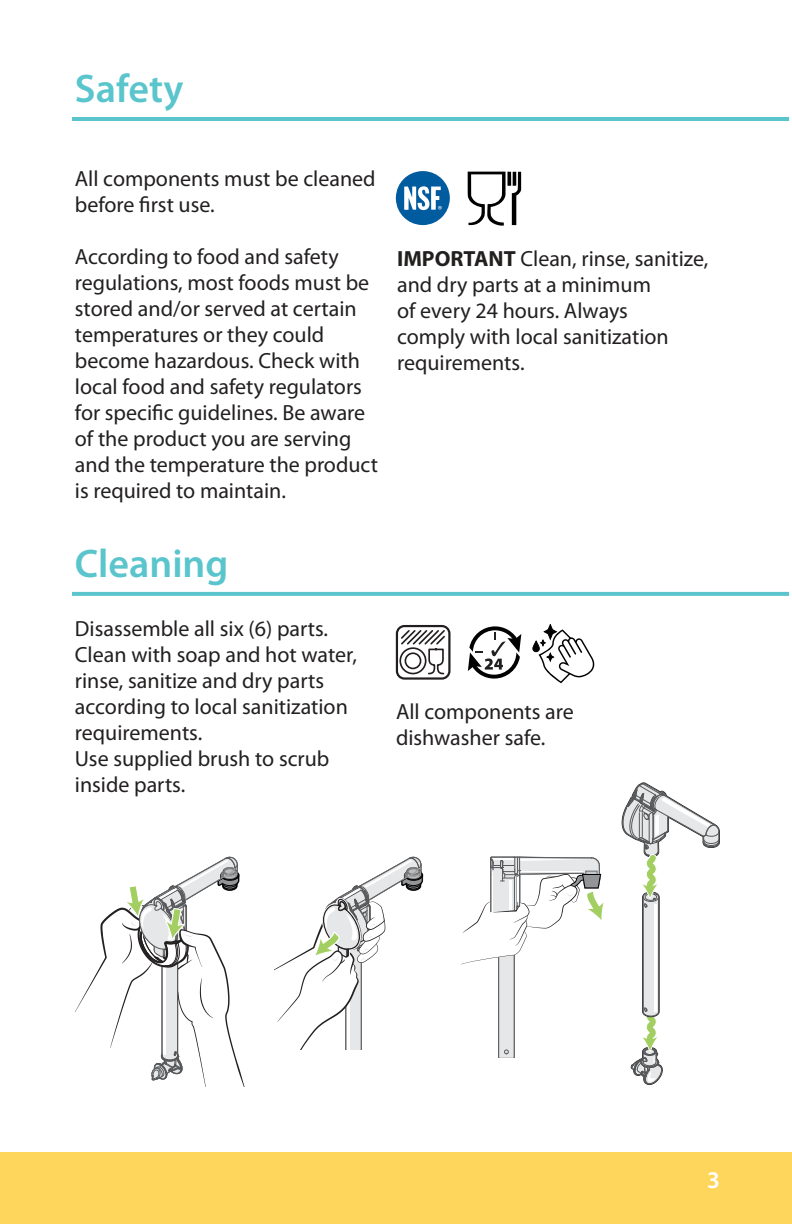
<style>
.page{position:relative;width:792px;height:1224px;background:#fff}
.page>*{position:absolute;margin:0;border:0;box-sizing:border-box;transform-origin:0 0}
.t1{font:600 40px "Myriad Pro";color:#5ac5cc}
.t2{font:600 24px "Myriad Pro";color:#fff}
.t3{font:22px/26px "Myriad Pro";color:#221f1f}
.s1{font-weight:700}
</style>
<div class="page">
<div style="left:0;top:1152px;width:792px;height:72px;background:#ffd65c"></div>
<hr style="left:72px;top:117px;width:717px;height:4px;background:#5ac5cc">
<svg style="left:396px;top:171px;width:54px;height:54px"></svg>
<svg style="left:468px;top:172px;width:53px;height:54px"></svg>
<svg style="left:72px;top:592px;width:717px;height:4px;background:#5ec6cd"></svg>
<svg style="left:75px;top:857px;width:170px;height:230px"></svg>
<svg style="left:468px;top:626px;width:53px;height:53px"></svg>
<div style="left:533px;top:641px;width:6px;height:11px;background:#020101;border-radius:3px"></div>
<div style="left:533px;top:641px;width:6px;height:11px;border:1px solid #020101;border-radius:3px"></div>
<svg style="left:539px;top:624px;width:56px;height:59px"></svg>
<div style="left:396px;top:625px;width:55px;height:55px;border:2px solid #221e1f;border-radius:8px"></div>
<svg style="left:399px;top:628px;width:48px;height:48px"></svg>
<svg style="left:274px;top:857px;width:149px;height:193px"></svg>
<svg style="left:461px;top:857px;width:143px;height:200px"></svg>
<svg style="left:621px;top:782px;width:99px;height:303px"></svg>
<h1 class="t1" style="left:75px;top:73px;width:110px">Safety</h1>
<p class="t3" style="left:75px;top:167px;width:302px">All components must be cleaned before first use.</p>
<p class="t3" style="left:75px;top:245px;width:305px">According to food and safety regulations, most foods must be stored and/or served at certain temperatures or they could become hazardous. Check with local food and safety regulators for specific guidelines. Be aware of the product you are serving and the temperature the product is required to maintain.</p>
<h1 class="t1" style="left:75px;top:548px;width:155px">Cleaning</h1>
<p class="t3" style="left:75px;top:618px;width:284px">Disassemble all six (6) parts.<br>Clean with soap and hot water, rinse, sanitize and dry parts according to local sanitization requirements.<br>Use supplied brush to scrub inside parts.</p>
<p class="t3" style="left:397px;top:248px;width:313px"><span class="s1">IMPORTANT</span> Clean, rinse, sanitize, and dry parts at a minimum<br>of every 24 hours. Always<br>comply with local sanitization requirements.</p>
<p class="t3" style="left:396px;top:700px;width:179px">All components are dishwasher safe.</p>
<p class="t2" style="left:707px;top:1171px;width:14px">3</p>
</div>
